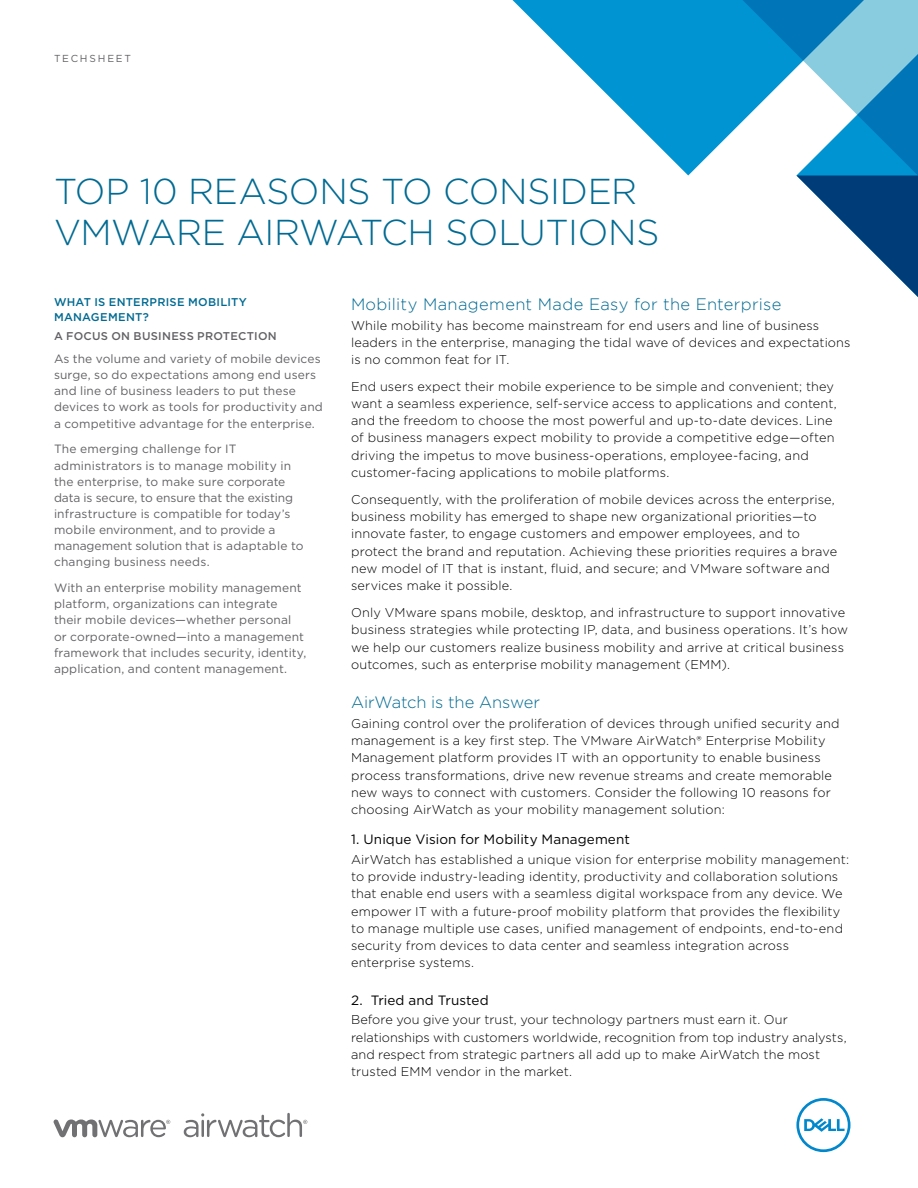
<style>
.page{position:relative;width:918px;height:1188px;background:#fff}
.page>*{position:absolute;margin:0;border:0;box-sizing:border-box;transform-origin:0 0}
.t1{font:300 36px/40.5px "Gotham";letter-spacing:-.01em;color:#006a92}
.t2{font:300 16.5px "Gotham";letter-spacing:.02em;color:#006a92}
.t3{font:300 16.5px "Gotham";letter-spacing:-.01em;color:#006a92}
.t4{font:13.5px "Gotham";letter-spacing:.005em;color:#000}
.t5{font:300 12.75px/17.2px "Gotham";letter-spacing:.01em;color:#000}
.t6{font:12px/16.2px "Gotham";letter-spacing:.01em;color:#636165}
.t7{font:500 11.25px/15px "Gotham";letter-spacing:.025em;color:#006a92}
.t8{font:500 11.25px "Gotham";letter-spacing:.025em;color:#636165}
.t9{font:10.2px "Gotham";letter-spacing:.18em;color:#636165}
.s1{font-style:inherit}
</style>
<div class="page">
<svg style="left:796px;top:1098px;width:55px;height:54px"></svg>
<svg style="left:53px;top:1119px;width:117px;height:18px"></svg>
<svg style="left:184px;top:1113px;width:123px;height:24px"></svg>
<svg style="left:512px;top:0;width:217px;height:175px;fill:#0194d3"></svg>
<svg style="left:729px;top:0;width:189px;height:297px"></svg>
<p class="t9" style="left:54px;top:52px;width:79px">TECHSHEET</p>
<h1 class="t1" style="left:54px;top:170px;width:607px">TOP 10 REASONS TO CONSIDER<br>VMWARE AIRWATCH SOLUTIONS</h1>
<p class="t7" style="left:54px;top:294px;width:195px">WHAT IS ENTERPRISE MOBILITY<br>MANAGEMENT?</p>
<p class="t8" style="left:54px;top:329px;width:224px">A FOCUS ON BUSINESS PROTECTION</p>
<p class="t6" style="left:54px;top:351px;width:270px">As the volume and variety of mobile devices surge, so do expectations among end users and line of business leaders to put these devices to work as tools for productivity and a competitive advantage for the enterprise.</p>
<p class="t6" style="left:54px;top:441px;width:251px">The emerging challenge for IT administrators is to manage mobility in the enterprise, to make sure corporate data is secure, to ensure that the existing infrastructure is compatible for today’s mobile environment, and to provide a management solution that is adaptable to changing business needs.</p>
<p class="t6" style="left:54px;top:580px;width:254px">With an enterprise mobility management platform, organizations can integrate their mobile devices—whether personal or corporate-owned—into a management framework that includes security, identity, application, and content management.</p>
<p class="t2" style="left:351px;top:296px;width:432px"><span class="s1">M</span>obility Management Made Easy for the Enterprise</p>
<p class="t5" style="left:351px;top:316px;width:501px">While mobility has become mainstream for end users and line of business leaders in the enterprise, managing the tidal wave of devices and expectations is no common feat for IT.</p>
<p class="t5" style="left:351px;top:377px;width:487px">End users expect their mobile experience to be simple and convenient; they want a seamless experience, self-service access to applications and content, and the freedom to choose the most powerful and up-to-date devices. Line of business managers expect mobility to provide a competitive edge—often driving the impetus to move business-operations, employee-facing, and customer-facing applications to mobile platforms.</p>
<p class="t5" style="left:351px;top:490px;width:488px">Consequently, with the proliferation of mobile devices across the enterprise, business mobility has emerged to shape new organizational priorities—to innovate faster, to engage customers and empower employees, and to protect the brand and reputation. Achieving these priorities requires a brave new model of IT that is instant, fluid, and secure; and VMware software and services make it possible.</p>
<p class="t5" style="left:351px;top:604px;width:499px">Only VMware spans mobile, desktop, and infrastructure to support innovative business strategies while protecting IP, data, and business operations. It’s how we help our customers realize business mobility and arrive at critical business outcomes, such as enterprise mobility management (EMM).</p>
<p class="t3" style="left:351px;top:692px;width:191px">AirWatch is the Answer</p>
<p class="t5" style="left:351px;top:714px;width:490px">Gaining control over the proliferation of devices through unified security and management is a key first step. The VMware AirWatch® Enterprise Mobility Management platform provides IT with an opportunity to enable business process transformations, drive new revenue streams and create memorable new ways to connect with customers. Consider the following 10 reasons for choosing AirWatch as your mobility management solution:</p>
<p class="t4" style="left:351px;top:831px;width:280px">1. Unique Vision for Mobility Management</p>
<p class="t5" style="left:351px;top:850px;width:500px">AirWatch has established a unique vision for enterprise mobility management: to provide industry-leading identity, productivity and collaboration solutions that enable end users with a seamless digital workspace from any device. We empower IT with a future-proof mobility platform that provides the flexibility to manage multiple use cases, unified management of endpoints, end-to-end security from devices to data center and seamless integration across enterprise systems.</p>
<p class="t4" style="left:351px;top:992px;width:139px">2. Tried and Trusted</p>
<p class="t5" style="left:351px;top:1011px;width:497px">Before you give your trust, your technology partners must earn it. Our relationships with customers worldwide, recognition from top industry analysts, and respect from strategic partners all add up to make AirWatch the most trusted EMM vendor in the market.</p>
</div>
